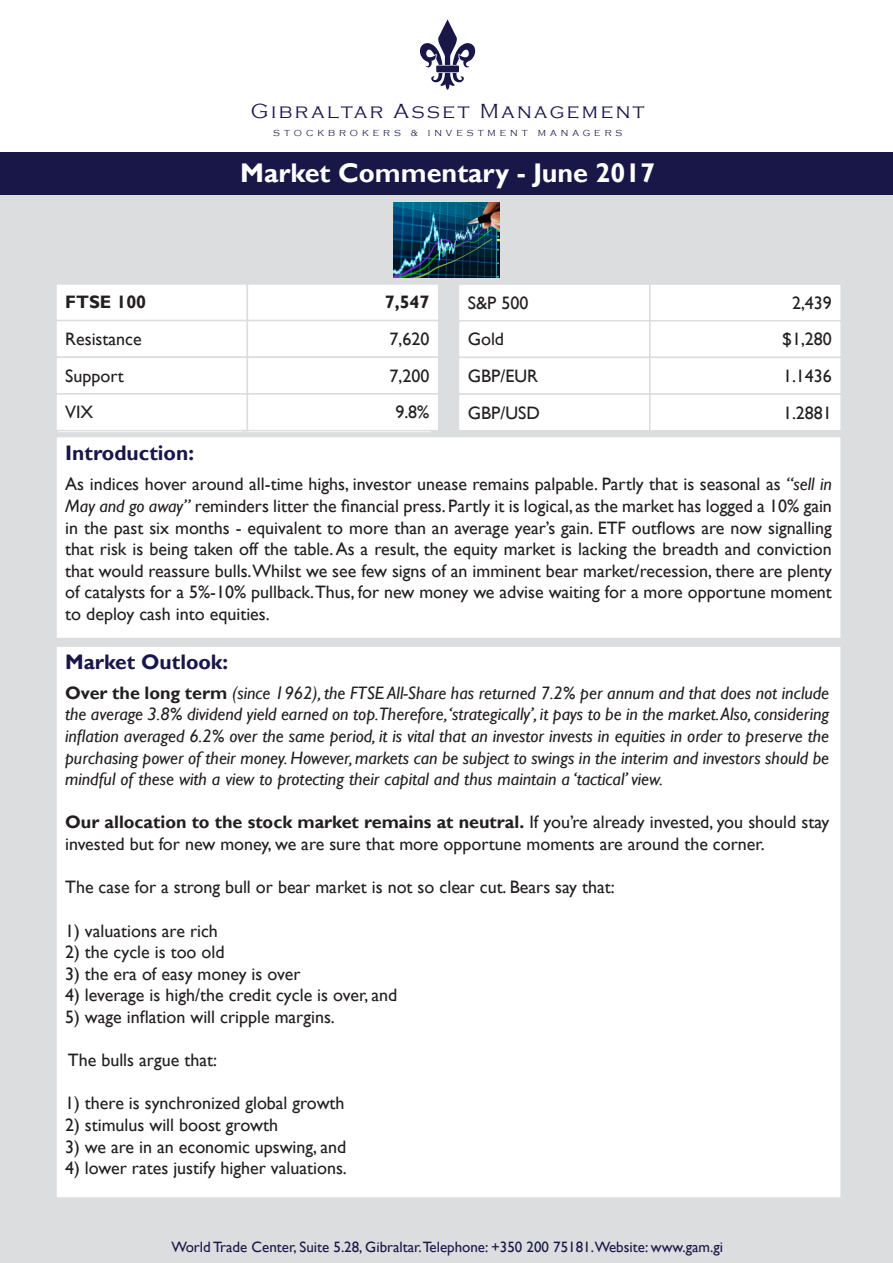
<style>
.page{position:relative;width:893px;height:1263px;background:#fff}
.page>*{position:absolute;margin:0;border:0;box-sizing:border-box;transform-origin:0 0}
.t1{font:700 27px "Gill Sans";color:#fff}
.t2{font:700 21px "Gill Sans";color:#191748}
.t3{font:300 21px "Copperplate Gothic";letter-spacing:.12em;color:#191748}
.t4{font:18px/21.6px "Gill Sans";color:#231f20;text-align:justify}
.t5{font:italic 18px/21.6px "Gill Sans";color:#231f20;text-align:justify}
.t6{font:700 18px "Gill Sans";color:#231f20}
.t7{font:15px "Gill Sans";color:#191748}
.t8{font:300 9px "Copperplate Gothic";letter-spacing:.44em;color:#191748}
.s1{font-style:italic}
.s2{font-weight:700;font-style:normal}
.s3{font-weight:700}
</style>
<div class="page">
<svg style="left:420px;top:19px;width:56px;height:71px"></svg>
<div style="left:0;top:194px;width:893px;height:1069px;background:#dcdddf"></div>
<div style="left:0;top:152px;width:893px;height:42px;background:#191748"></div>
<div style="left:56px;top:397px;width:189px;height:37px;border:2px solid #dcdddf"></div>
<div style="left:244px;top:397px;width:188px;height:37px;border:2px solid #dcdddf"></div>
<img style="left:393px;top:203px;width:107px;height:74px">
<div style="left:56px;top:284px;width:191px;height:37px;background:#fff"></div>
<div style="left:55px;top:283px;width:193px;height:38px;border:2px solid #dcdddf"></div>
<div style="left:247px;top:284px;width:192px;height:37px;background:#fff"></div>
<div style="left:247px;top:283px;width:192px;height:38px;border:2px solid #dcdddf"></div>
<div style="left:56px;top:321px;width:191px;height:36px;background:#fff"></div>
<div style="left:55px;top:320px;width:193px;height:38px;border:2px solid #dcdddf"></div>
<div style="left:247px;top:321px;width:192px;height:36px;background:#fff"></div>
<div style="left:247px;top:320px;width:192px;height:38px;border:2px solid #dcdddf"></div>
<div style="left:56px;top:357px;width:191px;height:37px;background:#fff"></div>
<div style="left:55px;top:356px;width:193px;height:39px;border:2px solid #dcdddf"></div>
<div style="left:247px;top:357px;width:192px;height:37px;background:#fff"></div>
<div style="left:247px;top:356px;width:192px;height:39px;border:2px solid #dcdddf"></div>
<div style="left:56px;top:394px;width:191px;height:37px;background:#fff"></div>
<div style="left:55px;top:393px;width:193px;height:38px;border:2px solid #dcdddf"></div>
<div style="left:247px;top:394px;width:192px;height:37px;background:#fff"></div>
<div style="left:247px;top:393px;width:192px;height:38px;border:2px solid #dcdddf"></div>
<div style="left:458px;top:284px;width:192px;height:37px;background:#fff"></div>
<div style="left:458px;top:283px;width:193px;height:38px;border:2px solid #dcdddf"></div>
<div style="left:650px;top:284px;width:191px;height:37px;background:#fff"></div>
<div style="left:649px;top:283px;width:193px;height:38px;border:2px solid #dcdddf"></div>
<div style="left:458px;top:321px;width:192px;height:36px;background:#fff"></div>
<div style="left:458px;top:320px;width:193px;height:38px;border:2px solid #dcdddf"></div>
<div style="left:650px;top:321px;width:191px;height:36px;background:#fff"></div>
<div style="left:649px;top:320px;width:193px;height:38px;border:2px solid #dcdddf"></div>
<div style="left:458px;top:357px;width:192px;height:37px;background:#fff"></div>
<div style="left:458px;top:357px;width:193px;height:38px;border:2px solid #dcdddf"></div>
<div style="left:650px;top:357px;width:191px;height:37px;background:#fff"></div>
<div style="left:649px;top:357px;width:193px;height:38px;border:2px solid #dcdddf"></div>
<div style="left:458px;top:394px;width:192px;height:37px;background:#fff"></div>
<div style="left:458px;top:393px;width:193px;height:38px;border:2px solid #dcdddf"></div>
<div style="left:650px;top:394px;width:191px;height:37px;background:#fff"></div>
<div style="left:649px;top:393px;width:193px;height:38px;border:2px solid #dcdddf"></div>
<div style="left:56px;top:436px;width:785px;height:202px;background:#fff"></div>
<div style="left:55px;top:436px;width:787px;height:203px;border:2px solid #dcdddf"></div>
<div style="left:55px;top:645px;width:787px;height:554px;background:#fff;border:2px solid #dcdddf"></div>
<p class="t3" style="left:251px;top:100px;width:395px">Gibraltar Asset Management</p>
<p class="t8" style="left:273px;top:128px;width:351px">STOCKBROKERS &amp; INVESTMENT MANAGERS</p>
<p class="t1" style="left:240px;top:157px;width:416px">Market Commentary - June 2017</p>
<p class="t6" style="left:65px;top:292px;width:82px">FTSE 100</p>
<p class="t6" style="left:385px;top:292px;width:46px">7,547</p>
<p class="t4" style="left:65px;top:329px;width:78px">Resistance</p>
<p class="t4" style="left:390px;top:329px;width:41px">7,620</p>
<p class="t4" style="left:65px;top:365px;width:60px">Support</p>
<p class="t4" style="left:390px;top:365px;width:41px">7,200</p>
<p class="t4" style="left:65px;top:402px;width:30px">VIX</p>
<p class="t4" style="left:395px;top:402px;width:36px">9.8%</p>
<p class="t4" style="left:66px;top:332px;width:70px">FTSE 100</p>
<p class="t4" style="left:382px;top:332px;width:41px">5,500</p>
<p class="t4" style="left:66px;top:368px;width:30px">VIX</p>
<p class="t4" style="left:404px;top:368px;width:19px">33</p>
<p class="t4" style="left:391px;top:405px;width:32px">1.15</p>
<p class="t4" style="left:468px;top:292px;width:62px">S&amp;P 500</p>
<p class="t4" style="left:792px;top:292px;width:41px">2,439</p>
<p class="t4" style="left:468px;top:329px;width:38px">Gold</p>
<p class="t4" style="left:782px;top:329px;width:51px">$1,280</p>
<p class="t4" style="left:468px;top:365px;width:72px">GBP/EUR</p>
<p class="t4" style="left:783px;top:365px;width:50px">1.1436</p>
<p class="t4" style="left:468px;top:402px;width:74px">GBP/USD</p>
<p class="t4" style="left:783px;top:402px;width:50px">1.2881</p>
<p class="t2" style="left:65px;top:441px;width:130px">Introduction:</p>
<p class="t4" style="left:65px;top:474px;width:768px">As indices hover around all-time highs, investor unease remains palpable. Partly that is seasonal as <span class="s1">“sell in May and go away”</span> reminders litter the financial press. Partly it is logical, as the market has logged a 10% gain in the past six months - equivalent to more than an average year’s gain. ETF outflows are now signalling that risk is being taken off the table. As a result, the equity market is lacking the breadth and conviction that would reassure bulls.Whilst we see few signs of an imminent bear market/recession, there are plenty of catalysts for a 5%-10% pullback.Thus, for new money we advise waiting for a more opportune moment to deploy cash into equities.</p>
<p class="t2" style="left:65px;top:649px;width:165px">Market Outlook:</p>
<p class="t5" style="left:65px;top:682px;width:766px"><span class="s2">Over the long term</span> (since 1962), the FTSE All-Share has returned 7.2% per annum and that does not include the average 3.8% dividend yield earned on top.Therefore,‘strategically’, it pays to be in the market. Also, considering inflation averaged 6.2% over the same period, it is vital that an investor invests in equities in order to preserve the purchasing power of their money. However, markets can be subject to swings in the interim and investors should be mindful of these with a view to protecting their capital and thus maintain a ‘tactical’ view.</p>
<p class="t4" style="left:65px;top:812px;width:766px"><span class="s3">Our allocation to the stock market remains at neutral.</span> If you’re already invested, you should stay invested but for new money, we are sure that more opportune moments are around the corner.</p>
<p class="t4" style="left:65px;top:877px;width:551px">The case for a strong bull or bear market is not so clear cut. Bears say that:</p>
<p class="t4" style="left:65px;top:920px;width:154px">1) valuations are rich</p>
<p class="t4" style="left:65px;top:941px;width:161px">2) the cycle is too old</p>
<p class="t4" style="left:65px;top:963px;width:237px">3) the era of easy money is over</p>
<p class="t4" style="left:65px;top:985px;width:334px">4) leverage is high/the credit cycle is over, and</p>
<p class="t4" style="left:65px;top:1006px;width:271px">5) wage inflation will cripple margins.</p>
<p class="t4" style="left:68px;top:1049px;width:151px">The bulls argue that:</p>
<p class="t4" style="left:65px;top:1093px;width:281px">1) there is synchronized global growth</p>
<p class="t4" style="left:65px;top:1114px;width:214px">2) stimulus will boost growth</p>
<p class="t4" style="left:65px;top:1136px;width:283px">3) we are in an economic upswing, and</p>
<p class="t4" style="left:65px;top:1157px;width:283px">4) lower rates justify higher valuations.</p>
<p class="t7" style="left:171px;top:1238px;width:553px">World Trade Center, Suite 5.28, Gibraltar.Telephone: +350 200 75181.Website: www.gam.gi</p>
</div>
